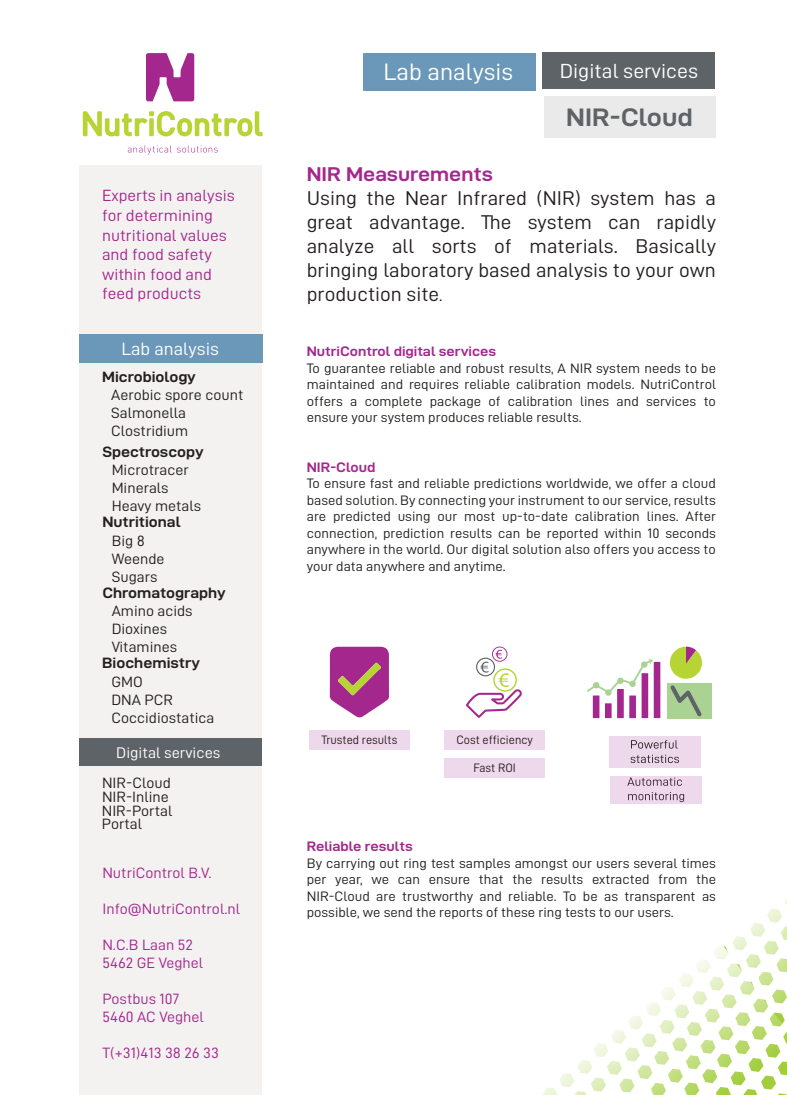
<style>
.page{position:relative;width:787px;height:1095px;background:#fff}
.page>*{position:absolute;margin:0;border:0;box-sizing:border-box;transform-origin:0 0}
.t1{font:25.38px "D DIN Exp Bold";color:#5e6367;scale:1.06 1}
.t2{font:23.88px "D DIN";color:#fff;scale:1.06 1}
.t3{font:20.5px "D DIN";color:#fff;scale:1.06 1}
.t4{font:20px/24px "D DIN";color:#241f1f;text-align:justify;scale:1.06 1}
.t5{font:20px "D DIN Exp Bold";color:#a4278e;scale:1.06 1}
.t6{font:18px "D DIN";color:#fff;scale:1.06 1}
.t7{font:16.25px/19.5px "D DIN";color:#a4278e;scale:1.06 1}
.t8{font:15.38px "D DIN";color:#fff;scale:1.06 1}
.t9{font:15px/18px "D DIN";color:#241f1f;scale:1.06 1}
.t10{font:15px/18px "D DIN";color:#a4278e;scale:1.06 1}
.t11{font:15px "D DIN Exp Bold";color:#241f1f;scale:1.06 1}
.t12{font:13.75px/16.5px "D DIN";color:#241f1f;text-align:justify;scale:1.06 1}
.t13{font:13.75px "D DIN Exp Bold";color:#a4278e;scale:1.06 1}
.t14{font:12.25px "D DIN";color:#241f1f}
.s1{font-size:16.25px}
</style>
<div class="page">
<svg style="left:736px;top:899px;width:51px;height:39px"></svg>
<svg style="left:543px;top:938px;width:244px;height:157px"></svg>
<svg style="left:83px;top:111px;width:180px;height:25px"></svg>
<svg style="left:128px;top:146px;width:90px;height:9px"></svg>
<svg style="left:146px;top:53px;width:48px;height:48px"></svg>
<div style="left:363px;top:53px;width:173px;height:37px;background:#6b97b9"></div>
<div style="left:542px;top:53px;width:173px;height:36px;background:#5e6367"></div>
<div style="left:544px;top:96px;width:171px;height:42px;background:#ebeaea"></div>
<div style="left:79px;top:165px;width:182px;height:930px;background:#f4f2f1"></div>
<div style="left:79px;top:334px;width:183px;height:29px;background:#6b97b9"></div>
<div style="left:79px;top:739px;width:183px;height:27px;background:#5e6367"></div>
<div style="left:309px;top:730px;width:100px;height:19px;background:#eed8eb"></div>
<svg style="left:330px;top:647px;width:59px;height:71px;background:#b25595"></svg>
<div style="left:444px;top:730px;width:100px;height:19px;background:#eed8eb"></div>
<div style="left:444px;top:759px;width:100px;height:19px;background:#eed8eb"></div>
<svg style="left:466px;top:646px;width:56px;height:72px"></svg>
<div style="left:667px;top:683px;width:44px;height:36px;background:#aad393"></div>
<svg style="left:587px;top:659px;width:73px;height:59px"></svg>
<svg style="left:670px;top:646px;width:32px;height:71px"></svg>
<svg style="left:610px;top:776px;width:91px;height:28px;background:#ddc7da"></svg>
<div style="left:609px;top:736px;width:91px;height:32px;background:#eed8eb"></div>
<svg style="left:631px;top:740px;width:46px;height:9px"></svg>
<svg style="left:630px;top:755px;width:49px;height:8px"></svg>
<p class="t7" style="left:102px;top:186px;width:127px">Experts in analysis for determining nutritional values and food safety within food and feed products</p>
<h3 class="t6" style="left:121px;top:338px;width:93px">Lab analysis</h3>
<p class="t11" style="left:102px;top:369px;width:90px">Microbiology</p>
<p class="t9" style="left:111px;top:386px;width:126px">Aerobic spore count<br>Salmonella<br>Clostridium</p>
<p class="t11" style="left:102px;top:443px;width:97px">Spectroscopy</p>
<p class="t9" style="left:112px;top:461px;width:86px">Microtracer<br>Minerals<br>Heavy metals</p>
<p class="t11" style="left:102px;top:514px;width:75px">Nutritional</p>
<p class="t9" style="left:112px;top:531px;width:51px">Big 8<br>Weende<br>Sugars</p>
<p class="t11" style="left:102px;top:584px;width:118px">Chromatography</p>
<p class="t9" style="left:112px;top:602px;width:78px">Amino acids<br>Dioxines<br>Vitamines</p>
<p class="t11" style="left:102px;top:655px;width:94px">Biochemistry</p>
<p class="t9" style="left:111px;top:672px;width:99px">GMO<br>DNA PCR<br>Coccidiostatica</p>
<p class="t8" style="left:116px;top:744px;width:100px">Digital services</p>
<p class="t9" style="left:102px;top:775px;width:68px;line-height:13.8px">NIR-Cloud<br>NIR-Inline<br>NIR-Portal<br>Portal</p>
<p class="t10" style="left:102px;top:863px;width:104px">NutriControl B.V.</p>
<p class="t10" style="left:102px;top:899px;width:131px">Info@NutriControl.nl</p>
<p class="t10" style="left:102px;top:935px;width:97px">N.C.B Laan 52<br>5462 GE Veghel</p>
<p class="t10" style="left:102px;top:989px;width:97px">Postbus 107<br>5460 AC Veghel</p>
<p class="t10" style="left:102px;top:1043px;width:111px">T(+31)413 38 26 33</p>
<h2 class="t2" style="left:383px;top:58px;width:124px">Lab analysis</h2>
<h3 class="t3" style="left:559px;top:59px;width:132px">Digital services</h3>
<h1 class="t1" style="left:566px;top:103px;width:121px">NIR-Cloud</h1>
<h3 class="t5" style="left:307px;top:163px;width:177px">NIR Measurements</h3>
<h3 class="t4" style="left:307px;top:185px;width:387px">Using the Near Infrared (NIR) system has a great advantage. The system can rapidly analyze all sorts of materials. Basically bringing laboratory based analysis to your own production site<span class="s1">.</span></h3>
<p class="t13" style="left:307px;top:344px;width:180px">NutriControl digital services</p>
<p class="t12" style="left:307px;top:359px;width:387px">To guarantee reliable and robust results, A NIR system needs to be maintained and requires reliable calibration models. NutriControl offers a complete package of calibration lines and services to ensure your system produces reliable results.</p>
<p class="t13" style="left:307px;top:459px;width:66px">NIR-Cloud</p>
<p class="t12" style="left:307px;top:475px;width:387px">To ensure fast and reliable predictions worldwide, we offer a cloud based solution. By connecting your instrument to our service, results are predicted using our most up-to-date calibration lines. After connection, prediction results can be reported within 10 seconds anywhere in the world. Our digital solution also offers you access to your data anywhere and anytime.</p>
<p class="t14" style="left:321px;top:733px;width:78px">Trusted results</p>
<p class="t14" style="left:456px;top:733px;width:78px">Cost efficiency</p>
<p class="t14" style="left:473px;top:761px;width:44px">Fast ROI</p>
<p class="t13" style="left:307px;top:839px;width:101px">Reliable results</p>
<p class="t12" style="left:307px;top:854px;width:387px">By carrying out ring test samples amongst our users several times per year, we can ensure that the results extracted from the NIR-Cloud are trustworthy and reliable. To be as transparent as possible, we send the reports of these ring tests to our users.</p>
</div>
